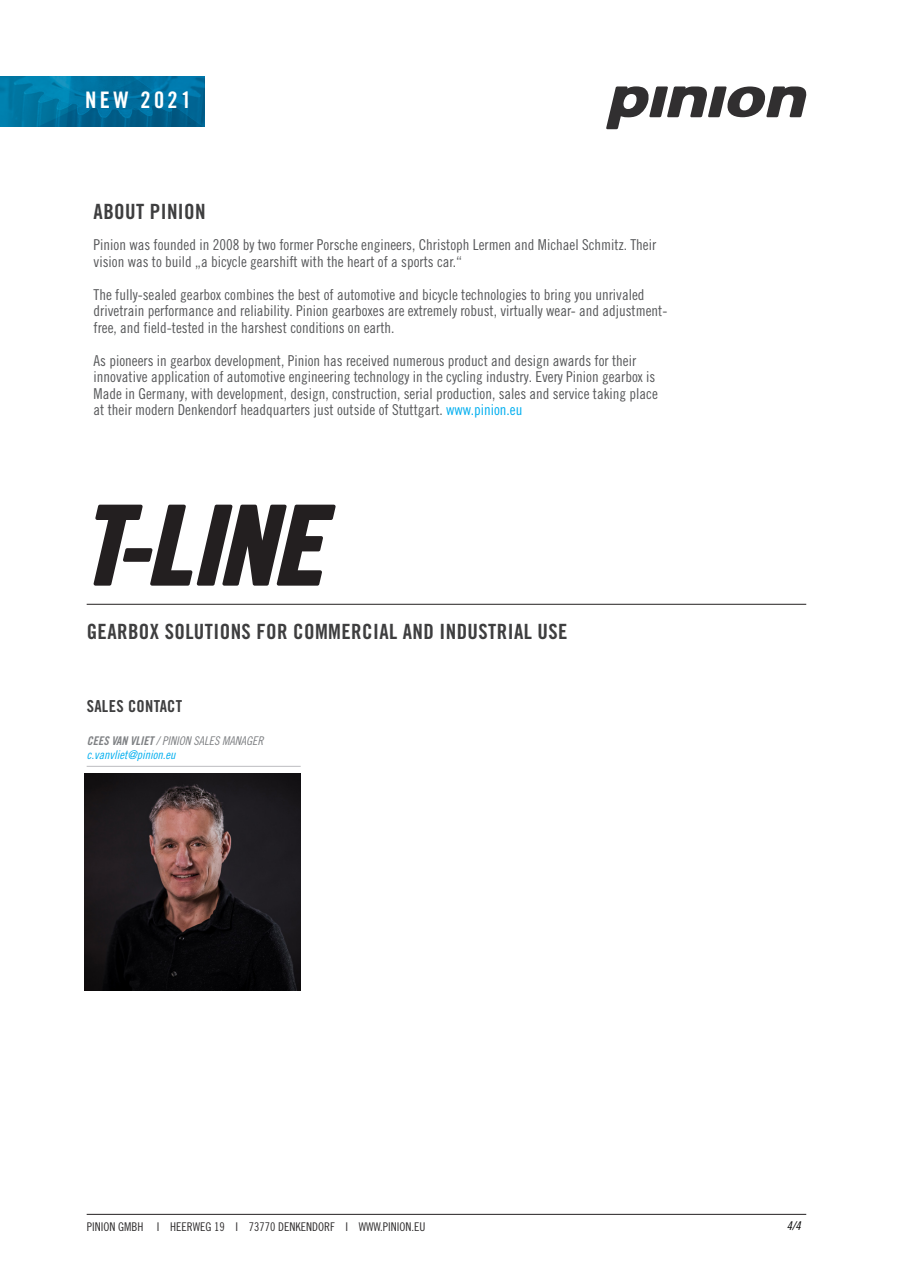
<style>
.page{position:relative;width:902px;height:1272px;background:#fff}
.page>*{position:absolute;margin:0;border:0;box-sizing:border-box;transform-origin:0 0}
.t1{font:22.8px "Trade Gothic LT Pro Bd Cn 20";letter-spacing:.15em;color:#fff}
.t2{font:21px "Trade Gothic LT Pro Bd Cn 20";letter-spacing:.02em;color:#3e3e3f}
.t3{font:16.5px "Trade Gothic LT Pro Bd Cn 20";letter-spacing:.02em;color:#3e3e3f}
.t4{font:15px/16.5px "Trade Gothic LT Pro Cn 18";color:#57585a}
.t5{font:12px "Trade Gothic LT Pro Cn 18";color:#312f30}
.t6{font:12px "Trade Gothic LT Pro Cn 18 Obl";color:#808285}
.t7{font:12px "Trade Gothic LT Pro Cn 18 Obl";color:#00aeef}
.t8{font:12px "Trade Gothic LT Pro Cn 18 Obl";color:#000}
.s1{color:#00aeef}
.s2{font-family:"Trade Gothic LT Pro Bd Cn 20 Obl"}
</style>
<div class="page">
<hr style="left:87px;top:604px;width:719px;height:1px;background:#231f20">
<svg style="left:606px;top:86px;width:201px;height:43px"></svg>
<img style="left:0;top:77px;width:205px;height:49px">
<svg style="left:93px;top:504px;width:242px;height:81px"></svg>
<hr style="left:87px;top:766px;width:214px;height:1px;background:#bcbdc0">
<hr style="left:87px;top:1213px;width:719px;height:1px;background:#231f20">
<img style="left:84px;top:773px;width:217px;height:217px">
<p class="t1" style="left:85px;top:86px;width:108px">NEW 2021</p>
<p class="t2" style="left:94px;top:199px;width:113px">ABOUT PINION</p>
<p class="t4" style="left:94px;top:236px;width:564px">Pinion was founded in 2008 by two former Porsche engineers, Christoph Lermen and Michael Schmitz. Their vision was to build „a bicycle gearshift with the heart of a sports car.“</p>
<p class="t4" style="left:94px;top:286px;width:575px">The fully-sealed gearbox combines the best of automotive and bicycle technologies to bring you unrivaled drivetrain performance and reliability. Pinion gearboxes are extremely robust, virtually wear- and adjustment&shy;free, and field-tested in the harshest conditions on earth.</p>
<p class="t4" style="left:94px;top:352px;width:565px">As pioneers in gearbox development, Pinion has received numerous product and design awards for their innovative application of automotive engineering technology in the cycling industry. Every Pinion gearbox is Made in Germany, with development, design, construction, serial production, sales and service taking place at their modern Denkendorf headquarters just outside of Stuttgart. <span class="s1">www.pinion.eu</span></p>
<p class="t2" style="left:87px;top:619px;width:482px">GEARBOX SOLUTIONS FOR COMMERCIAL AND INDUSTRIAL USE</p>
<p class="t3" style="left:87px;top:696px;width:97px">SALES CONTACT</p>
<p class="t6" style="left:87px;top:733px;width:178px"><span class="s2">CEES VAN VLIET</span> / PINION SALES MANAGER</p>
<p class="t7" style="left:87px;top:747px;width:90px">c.vanvliet@pinion.eu</p>
<p class="t5" style="left:87px;top:1218px;width:340px">PINION GMBH I HEERWEG 19 I 73770 DENKENDORF I WWW.PINION.EU</p>
<p class="t8" style="left:786px;top:1218px;width:15px">4/4</p>
</div>
